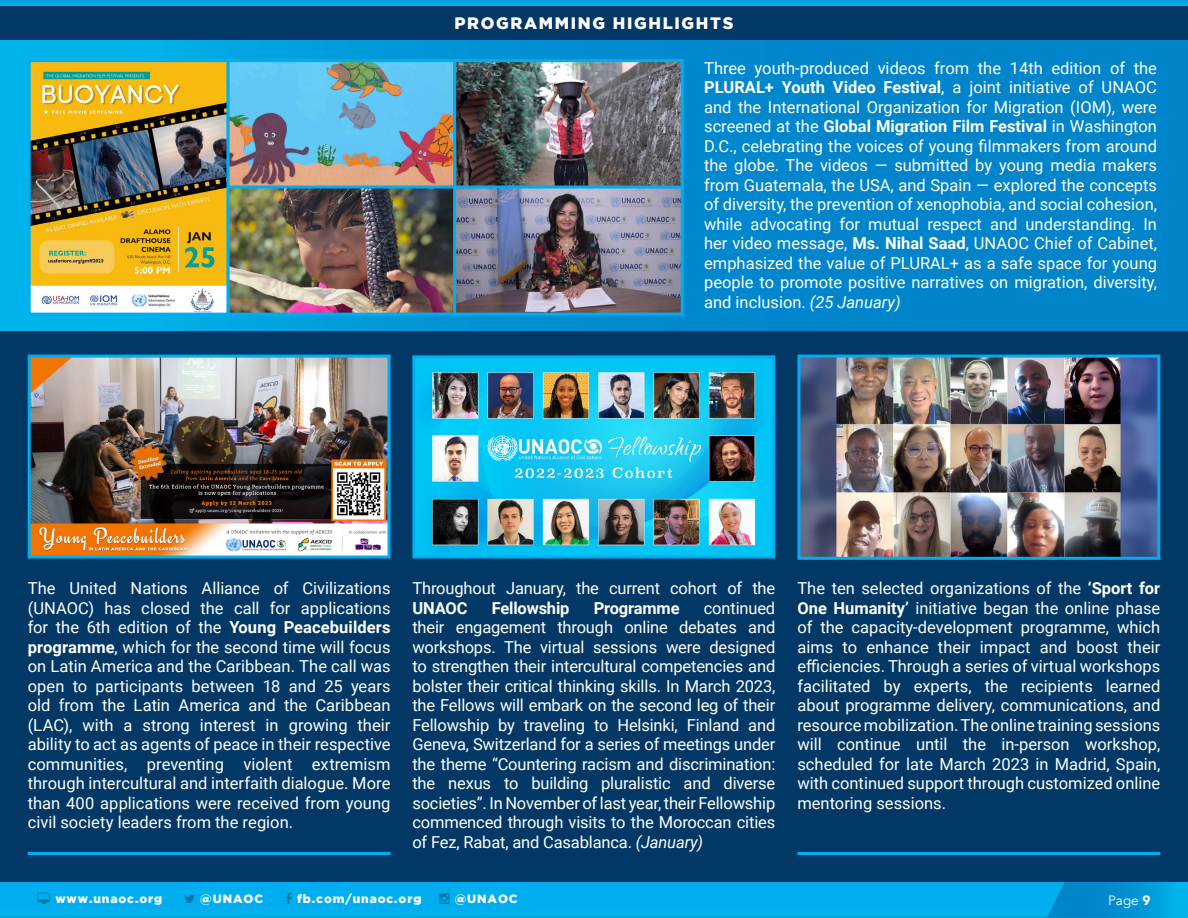
<style>
.page{position:relative;width:1188px;height:918px;background:#fff}
.page>*{position:absolute;margin:0;border:0;box-sizing:border-box;transform-origin:0 0}
.t1{font:16.5px/19.5px "Roboto";color:#fff;text-align:justify}
.t2{font:900 16.5px "Gotham";letter-spacing:.1em;color:#fff}
.t3{font:700 16.5px "Roboto";letter-spacing:-.01em;color:#fff}
.t4{font:13.5px "Avenir";color:#fff}
.t5{font:900 12px "Gotham";letter-spacing:.075em;color:#fff}
.s1{font-weight:700}
.s2{font-style:italic}
.s3{font-weight:900}
</style>
<div class="page">
<div style="left:0;top:882px;width:1188px;height:36px;background:#00aeef"></div>
<div style="left:0;top:912px;width:1188px;height:6px;background:#00b3eb"></div>
<svg style="left:1047px;top:882px;width:119px;height:36px"></svg>
<div style="left:0;top:0;width:1188px;height:6px;background:#00abe6"></div>
<div style="left:0;top:40px;width:1188px;height:292px;background:linear-gradient(to right,#00afe9,#0078c2)"></div>
<div style="left:0;top:332px;width:1188px;height:550px;background:#023866"></div>
<div style="left:0;top:6px;width:1188px;height:34px;background:#023866"></div>
<hr style="left:797px;top:852px;width:363px;height:3px;background:#00aeef">
<hr style="left:28px;top:852px;width:363px;height:3px;background:#00aeef">
<img style="left:32px;top:359px;width:355px;height:196px">
<div style="left:28px;top:355px;width:363px;height:204px;border:3px solid #00aeef"></div>
<img style="left:416px;top:359px;width:355px;height:196px">
<div style="left:412px;top:355px;width:363px;height:204px;border:3px solid #00aeef"></div>
<img style="left:801px;top:359px;width:355px;height:197px">
<div style="left:797px;top:355px;width:363px;height:205px;border:3px solid #00aeef"></div>
<img style="left:32px;top:63px;width:648px;height:249px">
<div style="left:226px;top:59px;width:231px;height:130px;border:3px solid #00aeef"></div>
<div style="left:226px;top:185px;width:231px;height:131px;border:3px solid #00aeef"></div>
<div style="left:453px;top:59px;width:231px;height:130px;border:3px solid #00aeef"></div>
<div style="left:28px;top:59px;width:201px;height:257px;border:3px solid #00aeef"></div>
<div style="left:453px;top:185px;width:231px;height:131px;border:3px solid #00aeef"></div>
<p class="t2" style="left:455px;top:14px;width:280px">PROGRAMMING HIGHLIGHTS</p>
<p class="t1" style="left:704px;top:58px;width:454px">Three youth-produced videos from the 14th edition of the <span class="s1">PLURAL+ Youth Video Festival</span>, a joint initiative of UNAOC and the International Organization for Migration (IOM), were screened at the <span class="s1">Global Migration Film Festival</span> in Washington D.C., celebrating the voices of young filmmakers from around the globe. The videos — submitted by young media makers from Guatemala, the USA, and Spain — explored the concepts of diversity, the prevention of xenophobia, and social cohesion, while advocating for mutual respect and understanding. In her video message, <span class="s1">Ms. Nihal Saad</span>, UNAOC Chief of Cabinet, emphasized the value of PLURAL+ as a safe space for young people to promote positive narratives on migration, diversity, and inclusion. <span class="s2">(25 January)</span></p>
<p class="t1" style="left:28px;top:578px;width:364px">The United Nations Alliance of Civilizations (UNAOC) has closed the call for applications for the 6th edition of the <span class="s1">Young Peacebuilders programme</span>, which for the second time will focus on Latin America and the Caribbean. The call was open to participants between 18 and 25 years old from the Latin America and the Caribbean (LAC), with a strong interest in growing their ability to act as agents of peace in their respective communities, preventing violent extremism through intercultural and interfaith dialogue. More than 400 applications were received from young civil society leaders from the region.</p>
<p class="t1" style="left:412px;top:578px;width:364px">Throughout January, the current cohort of the<br><span class="s1">UNAOC</span></p>
<p class="t1" style="left:412px;top:598px;width:364px;text-indent:291px">continued their engagement through online debates and workshops. The virtual sessions were designed to strengthen their intercultural competencies and bolster their critical thinking skills. In March 2023, the Fellows will embark on the second leg of their Fellowship by traveling to Helsinki, Finland and Geneva, Switzerland for a series of meetings under the theme “Countering racism and discrimination: the nexus to building pluralistic and diverse societies”. In November of last year, their Fellowship commenced through visits to the Moroccan cities of Fez, Rabat, and Casablanca. <span class="s2">(January)</span></p>
<p class="t3" style="left:492px;top:597px;width:79px">Fellowship</p>
<p class="t3" style="left:594px;top:597px;width:87px">Programme</p>
<p class="t1" style="left:797px;top:578px;width:364px">The ten selected organizations of the <span class="s1">‘Sport for One Humanity’</span> initiative began the online phase of the capacity-development programme, which aims to enhance their impact and boost their efficiencies. Through a series of virtual workshops facilitated by experts, the recipients learned about programme delivery, communications, and resource mobilization. The online training sessions will continue until the in-person workshop, scheduled for late March 2023 in Madrid, Spain, with continued support through customized online mentoring sessions.</p>
<p class="t5" style="left:55px;top:892px;width:108px">www.unaoc.org</p>
<p class="t5" style="left:200px;top:892px;width:64px">@UNAOC</p>
<p class="t5" style="left:297px;top:892px;width:126px">fb.com/unaoc.org</p>
<p class="t5" style="left:455px;top:892px;width:64px">@UNAOC</p>
<p class="t4" style="left:1108px;top:892px;width:44px">Page <span class="s3">9</span></p>
</div>
